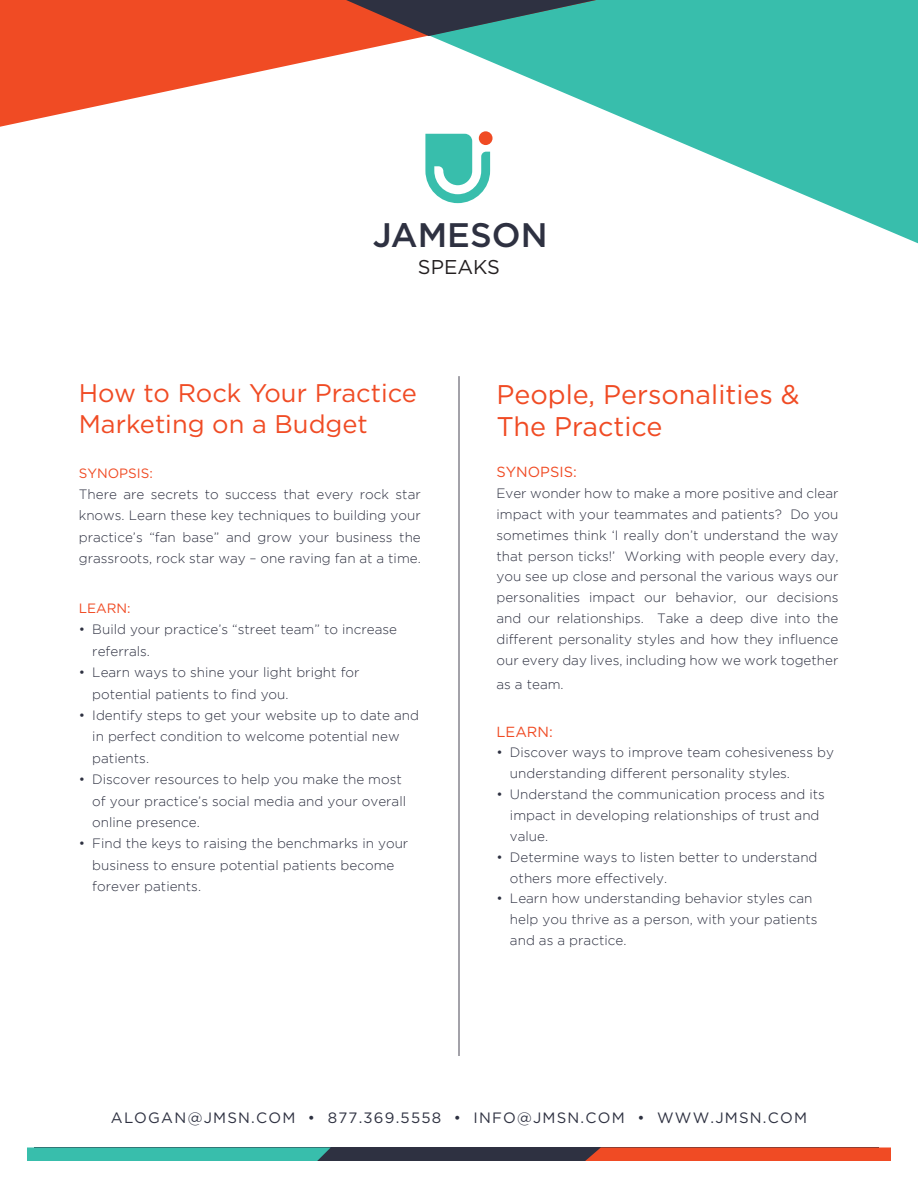
<style>
.page{position:relative;width:918px;height:1188px;background:#fff}
.page>*{position:absolute;margin:0;border:0;box-sizing:border-box;transform-origin:0 0}
.t1{font:500 34.05px "Gotham";color:#2e3141}
.t2{font:27px/32.4px "Gotham";color:#f04b24}
.t3{font:25.5px/30.6px "Gotham";color:#f04b24}
.t4{font:19.95px "Gotham";color:#231f20}
.t5{font:15px "Gotham";letter-spacing:.08em;color:#2e3141}
.t6{font:14.7px "Gotham";color:#f04b24}
.t7{font:300 13.5px/20.9px "Gotham";color:#2e3141}
.t8{font:13.5px "Gotham";color:#f04b24}
</style>
<div class="page">
<svg style="left:425px;top:0;width:493px;height:243px;fill:#38beac"></svg>
<svg style="left:0;top:0;width:596px;height:127px"></svg>
<svg style="left:425px;top:134px;width:65px;height:69px"></svg>
<div style="left:479px;top:131px;width:14px;height:14px;background:#f04b24;border-radius:7px"></div>
<div style="left:34px;top:1148px;width:844px;height:13px;background:#2e3141"></div>
<div style="left:585px;top:1148px;width:306px;height:13px;background:#f04b24"></div>
<div style="left:27px;top:1148px;width:303px;height:13px;background:#38beac"></div>
<svg style="left:346px;top:0;width:250px;height:36px;background:#52635f"></svg>
<hr style="left:459px;top:376px;width:1px;height:680px;background:#494755">
<h1 class="t1" style="left:373px;top:213px;width:176px">JAMESON</h1>
<h3 class="t4" style="left:418px;top:256px;width:84px">SPEAKS</h3>
<h3 class="t3" style="left:79px;top:378px;width:340px">How to Rock Your Practice<br>Marketing on a Budget</h3>
<p class="t8" style="left:79px;top:465px;width:76px">SYNOPSIS:</p>
<p class="t7" style="left:79px;top:483px;width:344px;line-height:21.5px;text-align:justify">There are secrets to success that every rock star knows. Learn these key techniques to building your practice’s “fan base” and grow your business the grassroots, rock star way – one raving fan at a time.</p>
<p class="t8" style="left:79px;top:601px;width:53px">LEARN:</p>
<p class="t7" style="left:92px;top:619px;width:306px;line-height:21.5px;text-indent:-14px">• Build your practice’s “street team” to increase referrals.</p>
<p class="t7" style="left:92px;top:662px;width:269px;line-height:21.5px;text-indent:-14px">• Learn ways to shine your light bright for potential patients to find you.</p>
<p class="t7" style="left:92px;top:704px;width:328px;line-height:21.5px;text-indent:-14px">• Identify steps to get your website up to date and in perfect condition to welcome potential new patients.</p>
<p class="t7" style="left:92px;top:768px;width:315px;line-height:21.5px;text-indent:-14px">• Discover resources to help you make the most of your practice’s social media and your overall online presence.</p>
<p class="t7" style="left:92px;top:833px;width:318px;line-height:21.5px;text-indent:-14px">• Find the keys to raising the benchmarks in your business to ensure potential patients become forever patients.</p>
<h2 class="t2" style="left:496px;top:377px;width:305px">People, Personalities &amp;<br>The Practice</h2>
<p class="t6" style="left:496px;top:464px;width:82px">SYNOPSIS:</p>
<p class="t7" style="left:496px;top:483px;width:344px;text-align:justify">Ever wonder how to make a more positive and clear impact with your teammates and patients? Do you sometimes think ‘I really don’t understand the way that person ticks!’ Working with people every day, you see up close and personal the various ways our personalities impact our behavior, our decisions and our relationships. Take a deep dive into the different personality styles and how they influence our every day lives, including how we work together</p>
<p class="t7" style="left:496px;top:673px;width:69px">as a team.</p>
<p class="t6" style="left:496px;top:723px;width:58px">LEARN:</p>
<p class="t7" style="left:510px;top:742px;width:325px;text-indent:-14px">• Discover ways to improve team cohesiveness by understanding different personality styles.</p>
<p class="t7" style="left:510px;top:784px;width:317px;text-indent:-14px">• Understand the communication process and its impact in developing relationships of trust and value.</p>
<p class="t7" style="left:510px;top:846px;width:309px;text-indent:-14px">• Determine ways to listen better to understand others more effectively.</p>
<p class="t7" style="left:510px;top:888px;width:309px;text-indent:-14px">• Learn how understanding behavior styles can help you thrive as a person, with your patients and as a practice.</p>
<p class="t5" style="left:111px;top:1109px;width:698px">ALOGAN@JMSN.COM • 877.369.5558 • INFO@JMSN.COM • WWW.JMSN.COM</p>
</div>
